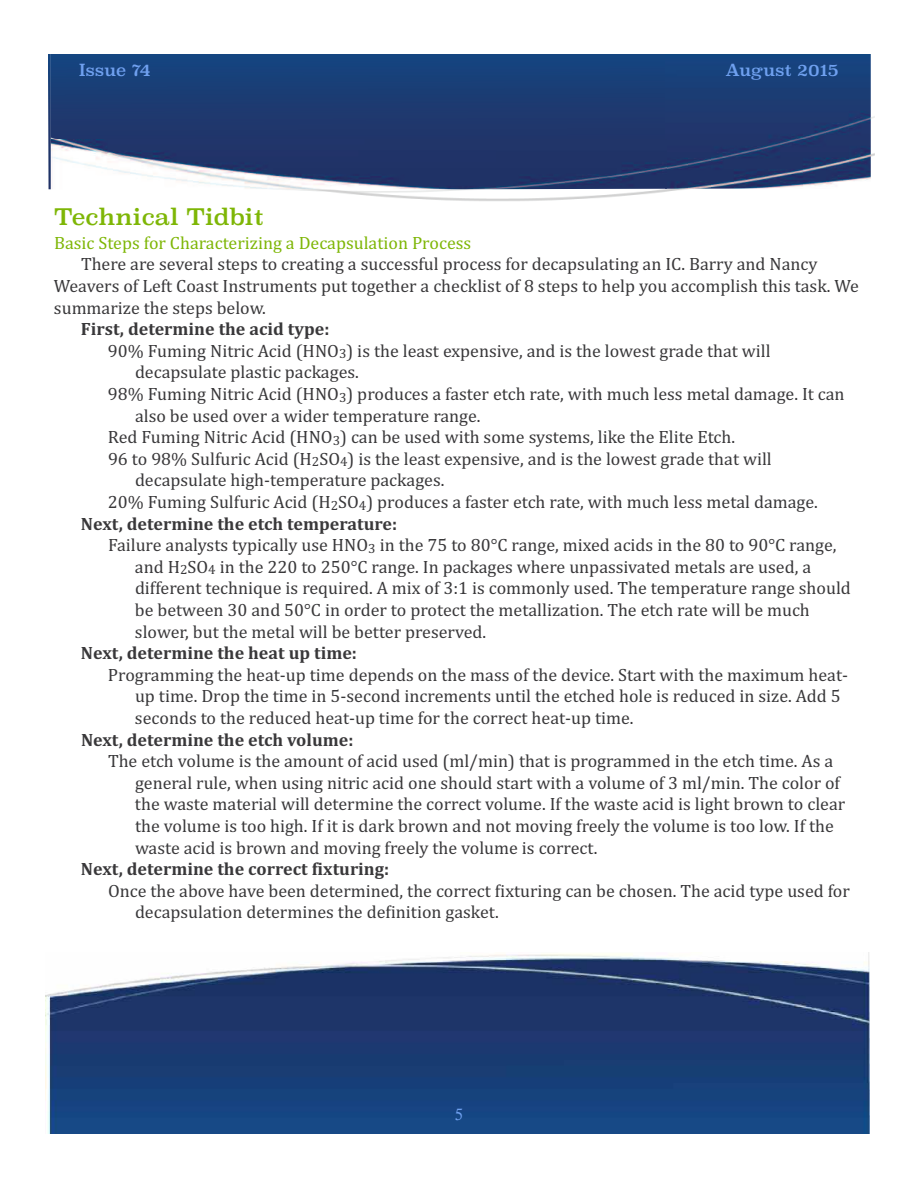
<style>
.page{position:relative;width:918px;height:1188px;background:#fff}
.page>*{position:absolute;margin:0;border:0;box-sizing:border-box;transform-origin:0 0}
.t1{font:22.5px "Superclarendon Rg";color:#7eb606}
.t2{font:18px/21.6px "Cambria";color:#39383a}
.t3{font:700 18px "Cambria";color:#39383a}
.t4{font:18px "Cambria";color:#7eb606}
.t5{font:16.5px "Superclarendon Rg";color:#6fa0ef}
.t6{font:16.5px "Calisto";color:#6fa0ef}
</style>
<div class="page">
<img style="left:48px;top:54px;width:3px;height:135px">
<img style="left:51px;top:54px;width:820px;height:135px">
<img style="left:45px;top:952px;width:825px;height:182px">
<p class="t5" style="left:79px;top:60px;width:73px">Issue 74</p>
<p class="t5" style="left:725px;top:60px;width:115px">August 2015</p>
<p class="t1" style="left:54px;top:204px;width:211px">Technical Tidbit</p>
<p class="t4" style="left:54px;top:232px;width:419px">Basic Steps for Characterizing a Decapsulation Process</p>
<p class="t2" style="left:54px;top:253px;width:806px;text-indent:27px">There are several steps to creating a successful process for decapsulating an IC. Barry and Nancy<br>Weavers of Left Coast Instruments put together a checklist of 8 steps to help you accomplish this task. We summarize the steps below.</p>
<p class="t3" style="left:81px;top:319px;width:250px">First, determine the acid type:</p>
<p class="t2" style="left:108px;top:340px;width:664px">90% Fuming Nitric Acid (HNO<sub>3</sub>) is the least expensive, and is the lowest grade that will</p>
<p class="t2" style="left:135px;top:361px;width:225px">decapsulate plastic packages.</p>
<p class="t2" style="left:108px;top:383px;width:738px">98% Fuming Nitric Acid (HNO<sub>3</sub>) produces a faster etch rate, with much less metal damage. It can</p>
<p class="t2" style="left:135px;top:405px;width:347px">also be used over a wider temperature range.</p>
<p class="t2" style="left:108px;top:426px;width:629px">Red Fuming Nitric Acid (HNO<sub>3</sub>) can be used with some systems, like the Elite Etch.</p>
<p class="t2" style="left:108px;top:448px;width:665px">96 to 98% Sulfuric Acid (H<sub>2</sub>SO<sub>4</sub>) is the least expensive, and is the lowest grade that will</p>
<p class="t2" style="left:135px;top:469px;width:311px">decapsulate high-temperature packages.</p>
<p class="t2" style="left:108px;top:491px;width:712px">20% Fuming Sulfuric Acid (H<sub>2</sub>SO<sub>4</sub>) produces a faster etch rate, with much less metal damage.</p>
<p class="t3" style="left:81px;top:513px;width:318px">Next, determine the etch temperature:</p>
<p class="t2" style="left:108px;top:534px;width:730px">Failure analysts typically use HNO<sub>3</sub> in the 75 to 80°C range, mixed acids in the 80 to 90°C range,</p>
<p class="t2" style="left:135px;top:556px;width:678px">and H<sub>2</sub>SO<sub>4</sub> in the 220 to 250°C range. In packages where unpassivated metals are used, a</p>
<p class="t2" style="left:135px;top:577px;width:717px">different technique is required. A mix of 3:1 is commonly used. The temperature range should</p>
<p class="t2" style="left:135px;top:599px;width:676px">be between 30 and 50°C in order to protect the metallization. The etch rate will be much</p>
<p class="t2" style="left:135px;top:621px;width:353px">slower, but the metal will be better preserved.</p>
<p class="t3" style="left:81px;top:643px;width:278px">Next, determine the heat up time:</p>
<p class="t2" style="left:135px;top:664px;width:715px;text-indent:-27px">Programming the heat-up time depends on the mass of the device. Start with the maximum heat&shy;up time. Drop the time in 5-second increments until the etched hole is reduced in size. Add 5 seconds to the reduced heat-up time for the correct heat-up time.</p>
<p class="t3" style="left:81px;top:729px;width:274px">Next, determine the etch volume:</p>
<p class="t2" style="left:135px;top:750px;width:712px;text-indent:-27px">The etch volume is the amount of acid used (ml/min) that is programmed in the etch time. As a general rule, when using nitric acid one should start with a volume of 3 ml/min. The color of the waste material will determine the correct volume. If the waste acid is light brown to clear the volume is too high. If it is dark brown and not moving freely the volume is too low. If the waste acid is brown and moving freely the volume is correct.</p>
<p class="t3" style="left:81px;top:859px;width:310px">Next, determine the correct fixturing:</p>
<p class="t2" style="left:135px;top:880px;width:716px;text-indent:-27px">Once the above have been determined, the correct fixturing can be chosen. The acid type used for decapsulation determines the definition gasket.</p>
<p class="t6" style="left:455px;top:1108px;width:10px">5</p>
</div>
